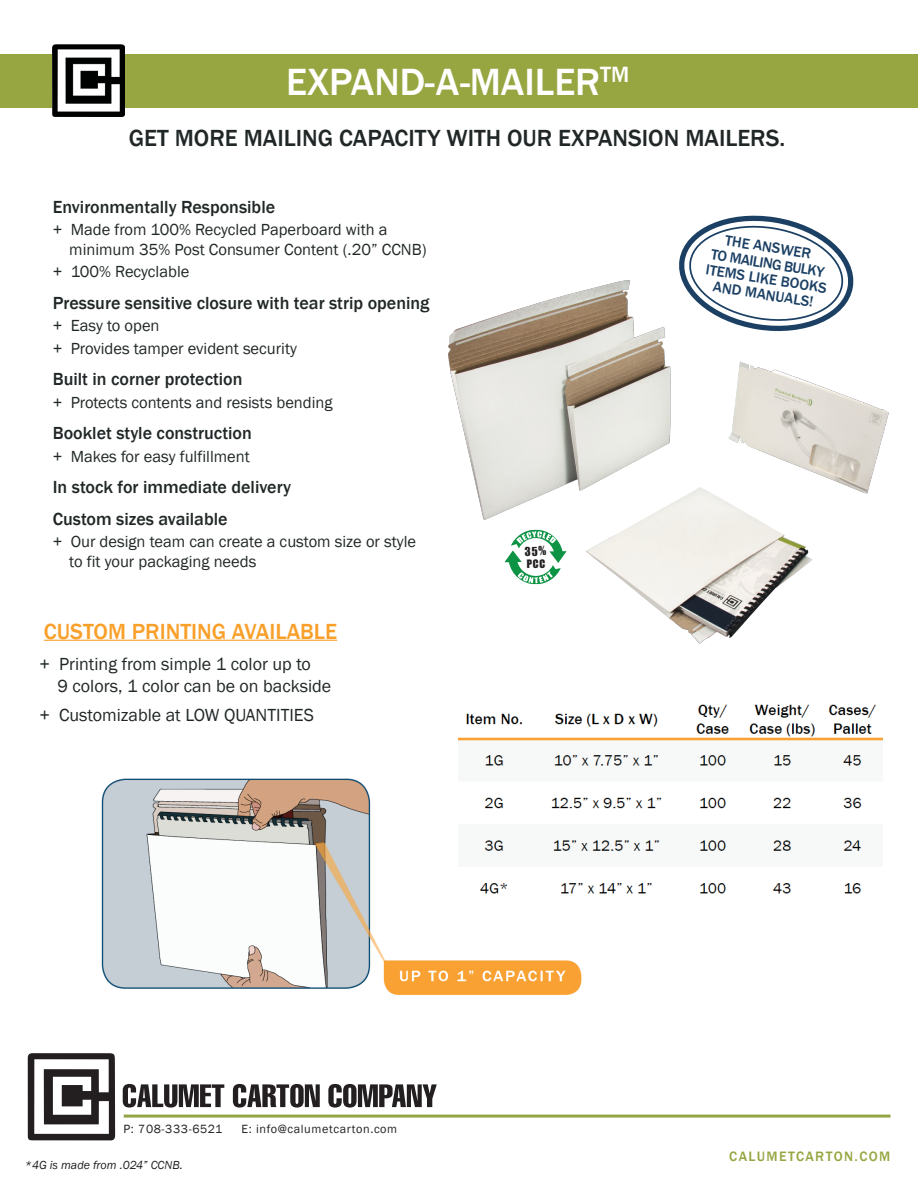
<style>
.page{position:relative;width:918px;height:1188px;background:#fff}
.page>*{position:absolute;margin:0;border:0;box-sizing:border-box;transform-origin:0 0}
.t1{font:500 39px "Franklin Gothic";color:#fff}
.t2{font:500 24px "Franklin Gothic";color:#212727}
.t3{font:500 22.5px "Franklin Gothic";color:#f9a02a}
.t4{font:500 18px/31.5px "Franklin Gothic";color:#212727}
.t5{font:18px/21.6px "Franklin Gothic";color:#212727}
.t6{font:16.5px/19.5px "Franklin Gothic";color:#212727}
.t7{font:500 15px/16px "Franklin Gothic";color:#1b4064;text-align:center}
.t8{font:500 13.95px "Franklin Gothic";letter-spacing:.1em;color:#97a641}
.t9{font:12.3px "Franklin Gothic";letter-spacing:.05em;color:#231f20}
.t10{font:italic 12px "Franklin Gothic";color:#231f20}
</style>
<div class="page">
<img style="left:101px;top:778px;width:481px;height:218px">
<div style="left:399px;top:758px;width:257px;height:187px;background:#fff"></div>
<img style="left:448px;top:280px;width:441px;height:364px">
<div style="left:0;top:54px;width:918px;height:54px;background:#97a641"></div>
<img style="left:53px;top:45px;width:72px;height:71px">
<svg style="left:123px;top:1084px;width:101px;height:24px"></svg>
<svg style="left:233px;top:1084px;width:87px;height:24px"></svg>
<svg style="left:328px;top:1084px;width:109px;height:24px"></svg>
<svg style="left:28px;top:1053px;width:87px;height:88px"></svg>
<hr style="left:124px;top:1115px;width:767px;height:3px;background:#93a445">
<hr style="left:44px;top:640px;width:293px;height:1px;background:#f9a02a">
<img style="left:459px;top:704px;width:424px;height:190px">
<svg style="left:671px;top:215px;width:190px;height:119px"></svg>
<svg style="left:504px;top:529px;width:63px;height:56px"></svg>
<h1 class="t1" style="left:286px;top:58px;width:345px">EXPAND-A-MAILER<sup>TM</sup></h1>
<h2 class="t2" style="left:129px;top:123px;width:658px">GET MORE MAILING CAPACITY WITH OUR EXPANSION MAILERS.</h2>
<p class="t4" style="left:53px;top:191px;width:224px">Environmentally Responsible</p>
<p class="t6" style="left:69px;top:220px;width:359px;text-indent:-16px">+ Made from 100% Recycled Paperboard with a minimum 35% Post Consumer Content (.20” CCNB)</p>
<p class="t6" style="left:53px;top:262px;width:138px">+ 100% Recyclable</p>
<p class="t4" style="left:53px;top:287px;width:378px">Pressure sensitive closure with tear strip opening</p>
<p class="t6" style="left:53px;top:315px;width:246px;line-height:22.5px">+ Easy to open<br>+ Provides tamper evident security</p>
<p class="t4" style="left:53px;top:364px;width:191px">Built in corner protection</p>
<p class="t6" style="left:53px;top:393px;width:281px">+ Protects contents and resists bending</p>
<p class="t4" style="left:53px;top:418px;width:201px">Booklet style construction</p>
<p class="t6" style="left:53px;top:447px;width:199px">+ Makes for easy fulfillment</p>
<p class="t4" style="left:53px;top:472px;width:240px">In stock for immediate delivery<br>Custom sizes available</p>
<p class="t6" style="left:69px;top:532px;width:348px;text-indent:-16px">+ Our design team can create a custom size or style to fit your packaging needs</p>
<h3 class="t3" style="left:44px;top:617px;width:295px">CUSTOM PRINTING AVAILABLE</h3>
<p class="t5" style="left:57px;top:654px;width:275px;text-indent:-18px">+ Printing from simple 1 color up to<br>9 colors, 1 color can be on backside</p>
<p class="t5" style="left:39px;top:704px;width:276px">+ Customizable at LOW QUANTITIES</p>
<p class="t9" style="left:123px;top:1122px;width:100px">P: 708-333-6521</p>
<p class="t9" style="left:241px;top:1122px;width:157px">E: info@calumetcarton.com</p>
<p class="t10" style="left:25px;top:1157px;width:159px">*4G is made from .024” CCNB.</p>
<p class="t7" style="left:715px;top:230px;width:116px;rotate:9deg">THE ANSWER<br>TO MAILING BULKY</p>
<p class="t7" style="left:715px;top:278px;width:103px;rotate:9deg">AND MANUALS!</p>
<p class="t7" style="left:707px;top:261px;width:124px;rotate:9deg">ITEMS LIKE BOOKS</p>
<p class="t8" style="left:729px;top:1148px;width:163px">CALUMETCARTON.COM</p>
</div>
